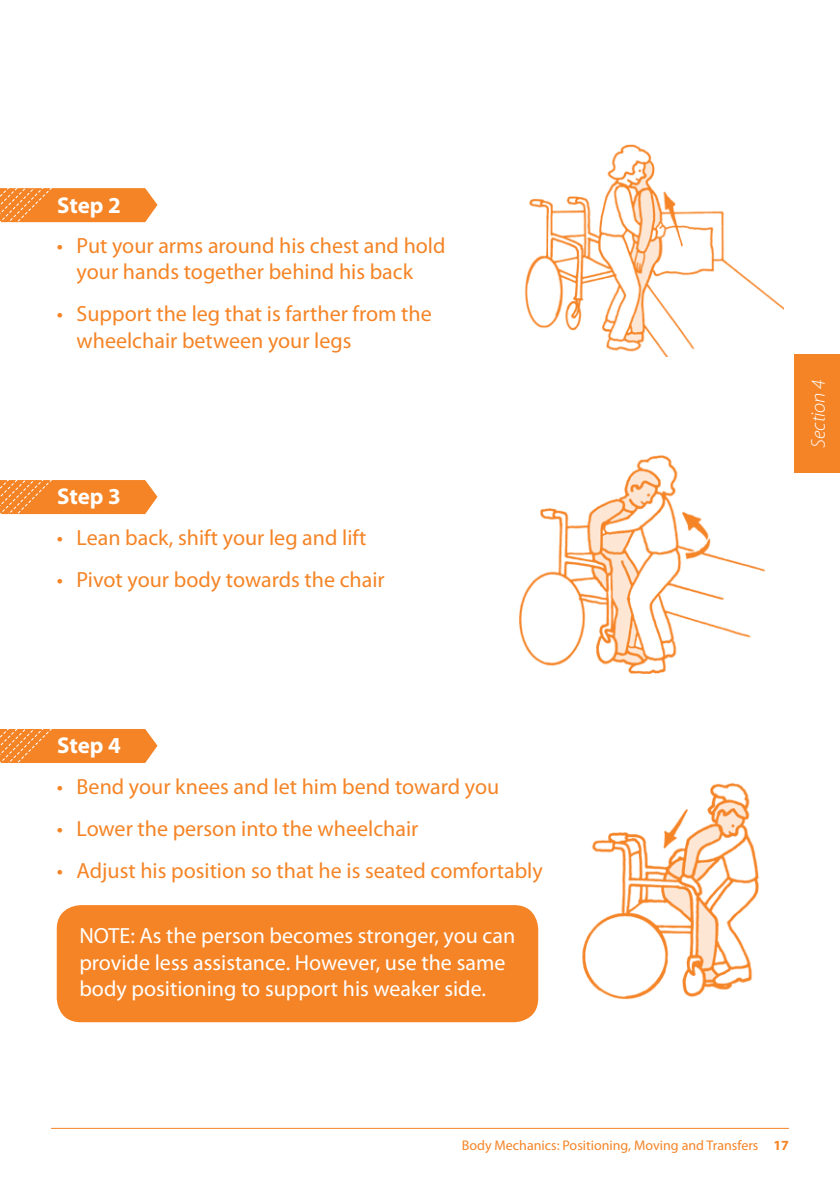
<style>
.page{position:relative;width:840px;height:1191px;background:#fff}
.page>*{position:absolute;margin:0;border:0;box-sizing:border-box;transform-origin:0 0}
.t1{font:700 23px "Myriad Pro";color:#fff}
.t2{font:22px/26.4px "Myriad Pro";color:#f58426;text-align:center}
.t3{font:22px/26.4px "Myriad Pro";color:#fff}
.t4{font:italic 300 20px "Myriad Pro";color:#fff}
.t5{font:14px "Myriad Pro";color:#f58426}
.s1{font-weight:700}
</style>
<div class="page">
<hr style="left:51px;top:1128px;width:737px;height:1px;background:#f58426">
<div style="left:794px;top:355px;width:45px;height:118px;background:#f58426"></div>
<img style="left:524px;top:144px;width:258px;height:212px">
<img style="left:518px;top:455px;width:248px;height:218px">
<img style="left:582px;top:782px;width:177px;height:217px">
<svg style="left:0;top:188px;width:157px;height:35px;background:#f58e38"></svg>
<svg style="left:0;top:480px;width:157px;height:35px;background:#f58e38"></svg>
<svg style="left:0;top:729px;width:157px;height:34px;background:#f58b33"></svg>
<div style="left:57px;top:905px;width:481px;height:117px;background:#f58426;border-radius:24px"></div>
<p class="t1" style="left:57px;top:190px;width:65px">Step 2</p>
<p class="t2" style="left:57px;top:232px;width:390px">• Put your arms around his chest and hold your hands together behind his back</p>
<p class="t2" style="left:77px;top:300px;width:356px;text-align:left;text-indent:-20px">• Support the leg that is farther from the wheelchair between your legs</p>
<p class="t1" style="left:57px;top:482px;width:65px">Step 3</p>
<p class="t2" style="left:57px;top:524px;width:311px">• Lean back, shift your leg and lift</p>
<p class="t2" style="left:57px;top:566px;width:329px">• Pivot your body towards the chair</p>
<p class="t4" style="left:807px;top:448px;width:70px;rotate:-90deg">Section 4</p>
<p class="t1" style="left:57px;top:730px;width:65px">Step 4</p>
<p class="t2" style="left:57px;top:773px;width:444px">• Bend your knees and let him bend toward you</p>
<p class="t2" style="left:57px;top:815px;width:363px">• Lower the person into the wheelchair</p>
<p class="t2" style="left:57px;top:857px;width:487px">• Adjust his position so that he is seated comfortably</p>
<p class="t3" style="left:79px;top:922px;width:437px">NOTE: As the person becomes stronger, you can provide less assistance. However, use the same body positioning to support his weaker side.</p>
<p class="t5" style="left:461px;top:1137px;width:328px">Body Mechanics: Positioning, Moving and Transfers <span class="s1">17</span></p>
</div>
